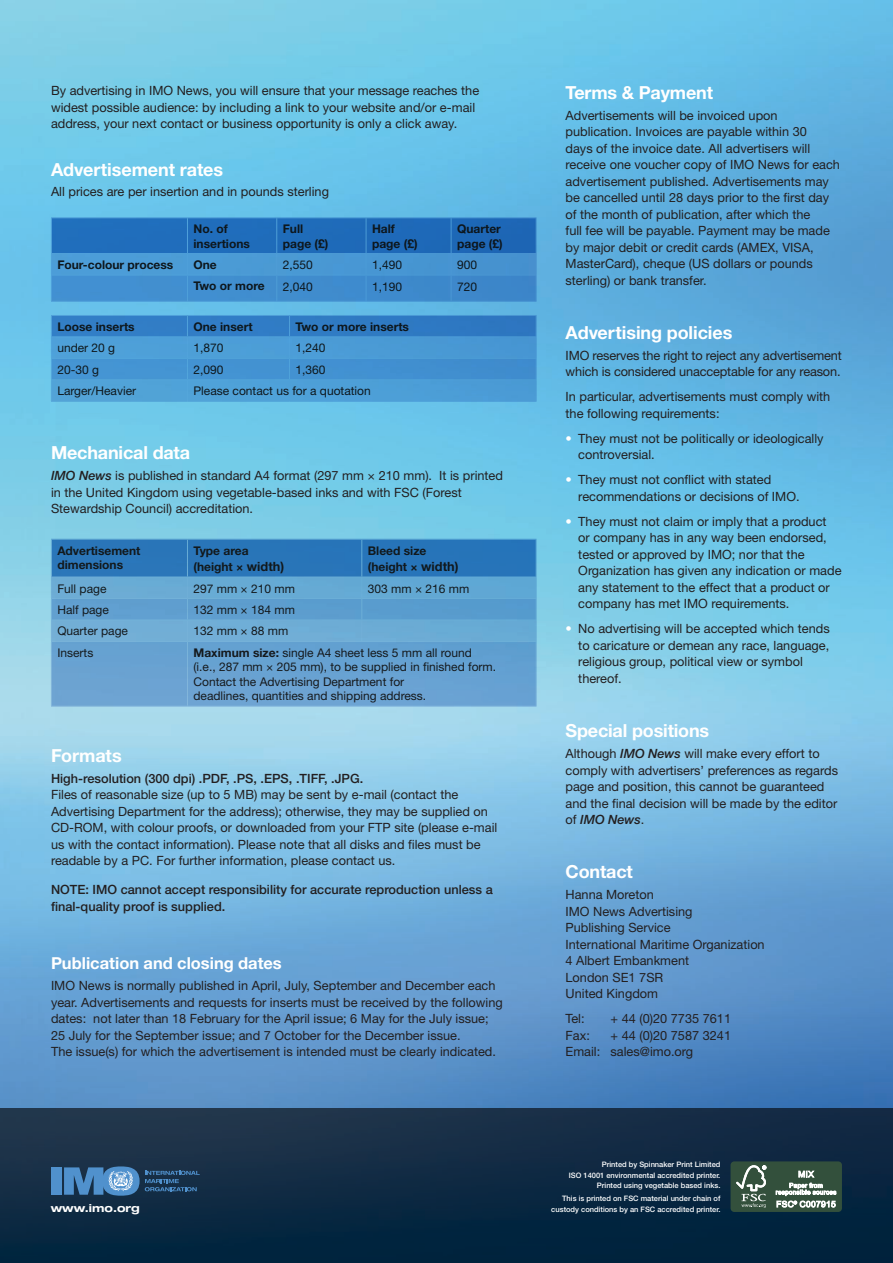
<style>
.page{position:relative;width:893px;height:1263px;background:#fff}
.page>*{position:absolute;margin:0;border:0;box-sizing:border-box;transform-origin:0 0}
.t1{font:700 18px "Helvetica Neue";letter-spacing:-.01em;color:#fff}
.t2{font:700 16.5px "Helvetica Neue";color:#fff}
.t3{font:12.75px/16.5px "Helvetica Neue";color:#231f20}
.t4{font:500 12.75px/16.5px "Helvetica Neue";color:#231f20}
.t5{font:12px/14.4px "Helvetica Neue";color:#231f20}
.t6{font:700 12px/14.4px "Helvetica Neue";color:#231f20}
.t7{font:700 expanded 10.95px "Helvetica Neue";color:#fff}
.t8{font:500 7.5px/10.5px "Helvetica Neue";color:#fff;text-align:right}
.s1{font-weight:500;font-style:italic}
.s2{font-size:12.75px}
.s3{font-weight:700}
.s4{color:#fff}
</style>
<div class="page">
<img style="left:0;top:0;width:893px;height:1108px">
<div style="left:0;top:1108px;width:893px;height:155px;background:linear-gradient(to bottom,#1f3249,#00223c)"></div>
<hr style="left:51px;top:217px;width:136px;height:1px;background:#c6d5ee">
<hr style="left:187px;top:217px;width:90px;height:1px;background:#c6d5ee">
<hr style="left:277px;top:217px;width:89px;height:1px;background:#c6d5ee">
<hr style="left:366px;top:217px;width:85px;height:1px;background:#c6d5ee">
<hr style="left:451px;top:217px;width:85px;height:1px;background:#c6d5ee">
<svg style="left:51px;top:218px;width:486px;height:83px;background:#3482c7"></svg>
<hr style="left:51px;top:301px;width:136px;height:1px;background:#c6d5ee">
<hr style="left:187px;top:301px;width:90px;height:1px;background:#c6d5ee">
<hr style="left:277px;top:301px;width:89px;height:1px;background:#c6d5ee">
<hr style="left:366px;top:301px;width:85px;height:1px;background:#c6d5ee">
<hr style="left:451px;top:301px;width:85px;height:1px;background:#c6d5ee">
<svg style="left:51px;top:315px;width:486px;height:86px;background:#4393d1"></svg>
<hr style="left:51px;top:401px;width:136px;height:1px;background:#c6d5ee">
<hr style="left:187px;top:401px;width:103px;height:1px;background:#c6d5ee">
<hr style="left:290px;top:401px;width:246px;height:1px;background:#c6d5ee">
<div style="left:52px;top:642px;width:484px;height:64px;background:#68a2d2"></div>
<svg style="left:51px;top:539px;width:486px;height:102px;background:#4f95c9"></svg>
<hr style="left:51px;top:641px;width:136px;height:1px;background:#c6d5ee">
<hr style="left:51px;top:642px;width:1px;height:64px;background:#c6d5ee">
<hr style="left:187px;top:641px;width:175px;height:1px;background:#c6d5ee">
<hr style="left:187px;top:642px;width:1px;height:64px;background:#c6d5ee">
<hr style="left:362px;top:641px;width:174px;height:1px;background:#c6d5ee">
<hr style="left:536px;top:642px;width:1px;height:64px;background:#c6d5ee">
<hr style="left:51px;top:706px;width:136px;height:1px;background:#c6d5ee">
<hr style="left:187px;top:706px;width:175px;height:1px;background:#c6d5ee">
<hr style="left:362px;top:706px;width:174px;height:1px;background:#c6d5ee">
<div style="left:51px;top:1167px;width:11px;height:28px;background:#5091cd"></div>
<svg style="left:64px;top:1167px;width:39px;height:28px"></svg>
<div style="left:102px;top:1166px;width:38px;height:30px;background:#5091cd;border-radius:50%"></div>
<svg style="left:109px;top:1171px;width:24px;height:20px"></svg>
<svg style="left:145px;top:1171px;width:55px;height:20px"></svg>
<div style="left:730px;top:1161px;width:112px;height:51px;background:#33503c;border-radius:4px"></div>
<svg style="left:736px;top:1165px;width:30px;height:43px"></svg>
<svg style="left:798px;top:1170px;width:16px;height:7px"></svg>
<svg style="left:776px;top:1183px;width:60px;height:24px"></svg>
<p class="t3" style="left:51px;top:82px;width:430px">By advertising in IMO News, you will ensure that your message reaches the widest possible audience: by including a link to your website and/or e-mail address, your next contact or business opportunity is only a click away.</p>
<h1 class="t1" style="left:51px;top:158px;width:174px">Advertisement rates</h1>
<p class="t3" style="left:51px;top:183px;width:279px">All prices are per insertion and in pounds sterling</p>
<p class="t6" style="left:193px;top:221px;width:58px">No. of insertions</p>
<p class="t6" style="left:283px;top:221px;width:47px">Full page (£)</p>
<p class="t6" style="left:372px;top:221px;width:47px">Half page (£)</p>
<p class="t6" style="left:457px;top:221px;width:47px">Quarter page (£)</p>
<p class="t6" style="left:57px;top:257px;width:118px">Four-colour process</p>
<p class="t6" style="left:193px;top:257px;width:25px">One</p>
<p class="t5" style="left:283px;top:257px;width:32px">2,550</p>
<p class="t5" style="left:372px;top:257px;width:32px">1,490</p>
<p class="t5" style="left:457px;top:257px;width:22px">900</p>
<p class="t6" style="left:193px;top:279px;width:73px">Two or more</p>
<p class="t5" style="left:283px;top:279px;width:32px">2,040</p>
<p class="t5" style="left:372px;top:279px;width:32px">1,190</p>
<p class="t5" style="left:457px;top:279px;width:22px">720</p>
<p class="t6" style="left:57px;top:319px;width:79px">Loose inserts</p>
<p class="t6" style="left:193px;top:319px;width:61px">One insert</p>
<p class="t6" style="left:296px;top:319px;width:115px">Two or more inserts</p>
<p class="t5" style="left:57px;top:341px;width:59px">under 20 g</p>
<p class="t5" style="left:193px;top:341px;width:32px">1,870</p>
<p class="t5" style="left:296px;top:341px;width:32px">1,240</p>
<p class="t5" style="left:57px;top:362px;width:43px">20-30 g</p>
<p class="t5" style="left:193px;top:362px;width:32px">2,090</p>
<p class="t5" style="left:296px;top:362px;width:32px">1,360</p>
<p class="t5" style="left:57px;top:384px;width:80px">Larger/Heavier</p>
<p class="t5" style="left:193px;top:384px;width:179px">Please contact us for a quotation</p>
<h1 class="t1" style="left:51px;top:442px;width:141px">Mechanical data</h1>
<p class="t3" style="left:51px;top:467px;width:453px"><span class="s1">IMO News</span> is published in standard A4 format (297 mm × 210 mm). It is printed in the United Kingdom using vegetable-based inks and with FSC (Forest<br>Stewardship Council) accreditation.</p>
<p class="t6" style="left:57px;top:543px;width:85px">Advertisement dimensions</p>
<p class="t6" style="left:193px;top:542px;width:92px;line-height:16.5px">Type area (height × <span class="s2">width)</span></p>
<p class="t6" style="left:368px;top:542px;width:92px;line-height:16.5px">Bleed size (height × <span class="s2">width)</span></p>
<p class="t5" style="left:57px;top:581px;width:51px">Full page</p>
<p class="t5" style="left:193px;top:581px;width:103px">297 mm × 210 mm</p>
<p class="t5" style="left:368px;top:581px;width:103px">303 mm × 216 mm</p>
<p class="t5" style="left:57px;top:602px;width:53px">Half page</p>
<p class="t5" style="left:193px;top:602px;width:103px">132 mm × 184 mm</p>
<p class="t5" style="left:57px;top:624px;width:72px">Quarter page</p>
<p class="t5" style="left:193px;top:624px;width:96px">132 mm × 88 mm</p>
<p class="t5" style="left:57px;top:645px;width:37px">Inserts</p>
<p class="t5" style="left:193px;top:645px;width:304px"><span class="s3">Maximum size:</span> single A4 sheet less 5 mm all round (i.e., 287 mm × 205 mm), to be supplied in finished form.<br>Contact the Advertising Department for<br>deadlines, quantities and shipping address.</p>
<h1 class="t1" style="left:51px;top:744px;width:72px">Formats</h1>
<p class="t4" style="left:51px;top:769px;width:314px">High-resolution (300 dpi) .PDF, .PS, .EPS, .TIFF, .JPG.</p>
<p class="t3" style="left:51px;top:786px;width:448px">Files of reasonable size (up to 5 MB) may be sent by e-mail (contact the Advertising Department for the address); otherwise, they may be supplied on CD-ROM, with colour proofs, or downloaded from your FTP site (please e-mail us with the contact information). Please note that all disks and files must be readable by a PC. For further information, please contact us.</p>
<p class="t4" style="left:51px;top:881px;width:443px">NOTE: IMO cannot accept responsibility for accurate reproduction unless a final-quality proof is supplied.</p>
<p class="t2" style="left:51px;top:953px;width:232px">Publication and closing dates</p>
<p class="t3" style="left:51px;top:977px;width:453px">IMO News is normally published in April, July, September and December each year. Advertisements and requests for inserts must be received by the following dates: not later than 18 February for the April issue; 6 May for the July issue; 25 July for the September issue; and 7 October for the December issue.<br>The issue(s) for which the advertisement is intended must be clearly indicated.</p>
<p class="t7" style="left:51px;top:1201px;width:91px">www.imo.org</p>
<h1 class="t1" style="left:566px;top:82px;width:149px">Terms &amp; Payment</h1>
<p class="t3" style="left:566px;top:107px;width:276px">Advertisements will be invoiced upon publication. Invoices are payable within 30<br>days of the invoice date. All advertisers will receive one voucher copy of IMO News for each advertisement published. Advertisements may be cancelled until 28 days prior to the first day of the month of publication, after which the<br>full fee will be payable. Payment may be made by major debit or credit cards (AMEX, VISA, MasterCard), cheque (US dollars or pounds sterling) or bank transfer.</p>
<h1 class="t1" style="left:566px;top:322px;width:168px">Advertising policies</h1>
<p class="t3" style="left:566px;top:347px;width:278px">IMO reserves the right to reject any advertisement which is considered unacceptable for any reason.</p>
<p class="t3" style="left:566px;top:388px;width:266px">In particular, advertisements must comply with the following requirements:</p>
<p class="t3" style="left:578px;top:430px;width:247px;text-indent:-13px"><span class="s4">•</span> They must not be politically or ideologically controversial.</p>
<p class="t3" style="left:578px;top:471px;width:223px;text-indent:-13px"><span class="s4">•</span> They must not conflict with stated recommendations or decisions of IMO.</p>
<p class="t3" style="left:578px;top:513px;width:265px;text-indent:-13px"><span class="s4">•</span> They must not claim or imply that a product<br>or company has in any way been endorsed, tested or approved by IMO; nor that the Organization has given any indication or made any statement to the effect that a product or company has met IMO requirements.</p>
<p class="t3" style="left:578px;top:620px;width:253px;text-indent:-13px"><span class="s4">•</span> No advertising will be accepted which tends to caricature or demean any race, language, religious group, political view or symbol thereof.</p>
<h1 class="t1" style="left:566px;top:720px;width:145px">Special positions</h1>
<p class="t3" style="left:566px;top:745px;width:274px">Although <span class="s1">IMO News</span> will make every effort to comply with advertisers’ preferences as regards page and position, this cannot be guaranteed and the final decision will be made by the editor of <span class="s1">IMO News</span>.</p>
<h1 class="t1" style="left:566px;top:861px;width:69px">Contact</h1>
<p class="t3" style="left:566px;top:886px;width:201px">Hanna Moreton<br>IMO News Advertising<br>Publishing Service<br>International Maritime Organization<br>4 Albert Embankment<br>London SE1 7SR<br>United Kingdom</p>
<p class="t3" style="left:566px;top:1010px;width:21px">Tel:</p>
<p class="t3" style="left:611px;top:1010px;width:122px">+ 44 (0)20 7735 7611</p>
<p class="t3" style="left:566px;top:1026px;width:26px">Fax:</p>
<p class="t3" style="left:566px;top:1026px;width:167px;text-indent:45px">+ 44 (0)20 7587 3241<br>Email: sales@imo.org</p>
<p class="t8" style="left:569px;top:1159px;width:153px">Printed by Spinnaker Print Limited<br>ISO 14001 environmental accredited printer.<br>Printed using vegetable based inks.</p>
<p class="t8" style="left:551px;top:1193px;width:171px">This is printed on FSC material under chain of custody conditions by an FSC accredited printer.</p>
</div>
